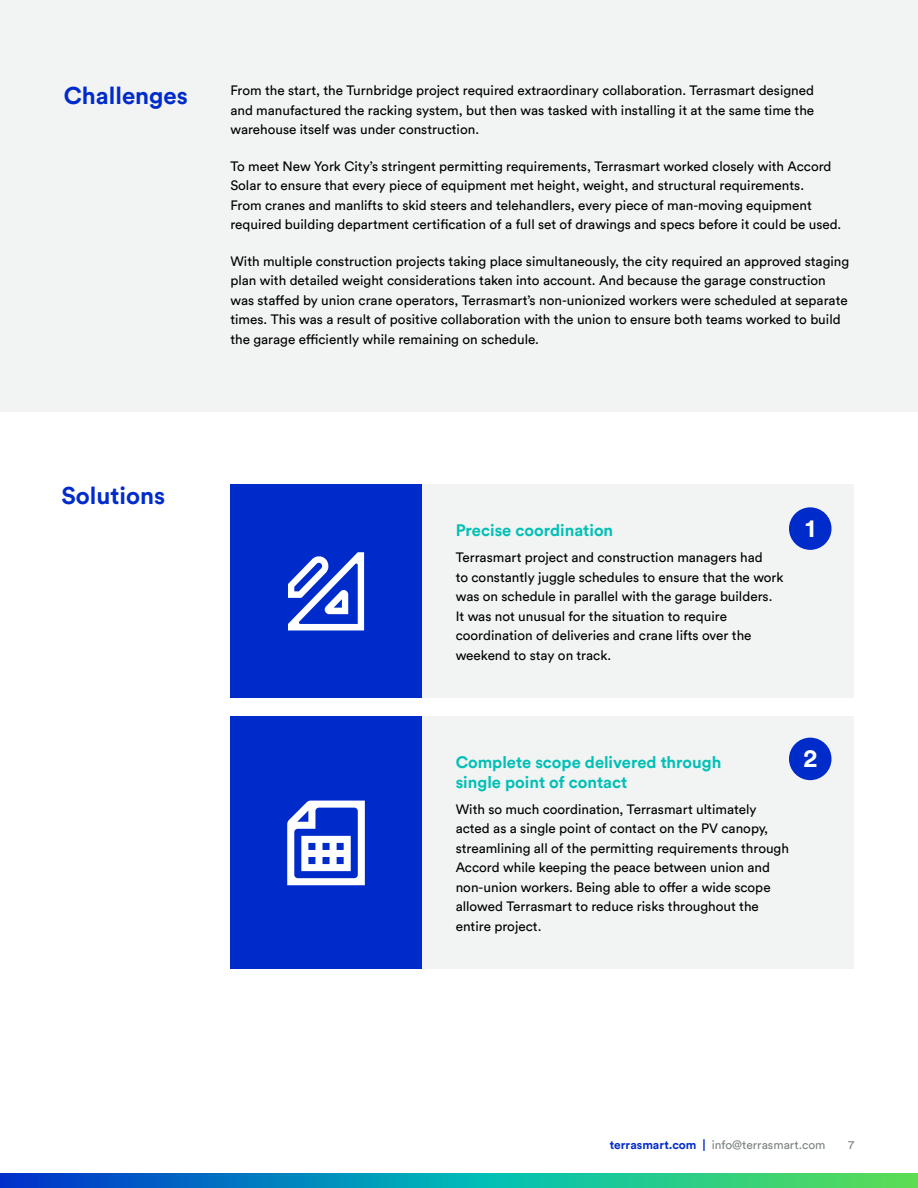
<style>
.page{position:relative;width:918px;height:1188px;background:#fff}
.page>*{position:absolute;margin:0;border:0;box-sizing:border-box;transform-origin:0 0}
.t1{font:700 25.5px "Circular Std";color:#fff}
.t2{font:700 24px "Circular Std";color:#002bcb}
.t3{font:700 16.5px/19.8px "Circular Std";color:#00c0b6}
.t4{font:13.5px/19.5px "Circular Std";color:#000}
.t5{font:12px "Circular Std";color:#7d8282}
.s1{font-weight:700;color:#002bcb}
</style>
<div class="page">
<div style="left:0;top:0;width:918px;height:411px;background:#f2f3f3"></div>
<div style="left:230px;top:485px;width:624px;height:213px;background:#f2f3f3"></div>
<div style="left:789px;top:507px;width:43px;height:43px;background:#002bcb;border-radius:50%"></div>
<div style="left:230px;top:485px;width:192px;height:213px;background:#002bcb"></div>
<div style="left:230px;top:717px;width:624px;height:252px;background:#f2f3f3"></div>
<div style="left:789px;top:738px;width:43px;height:42px;background:#002bcb;border-radius:50%"></div>
<div style="left:230px;top:717px;width:192px;height:252px;background:#002bcb"></div>
<svg style="left:288px;top:552px;width:76px;height:78px"></svg>
<svg style="left:287px;top:801px;width:78px;height:84px"></svg>
<svg style="left:0;top:1173px;width:918px;height:15px;background:#15a0a4"></svg>
<h2 class="t2" style="left:64px;top:84px;width:126px">Challenges</h2>
<p class="t4" style="left:230px;top:80px;width:585px;text-align:justify">From the start, the Turnbridge project required extraordinary collaboration. Terrasmart designed and manufactured the racking system, but then was tasked with installing it at the same time the warehouse itself was under construction.</p>
<p class="t4" style="left:230px;top:156px;width:613px">To meet New York City’s stringent permitting requirements, Terrasmart worked closely with Accord Solar to ensure that every piece of equipment met height, weight, and structural requirements.<br>From cranes and manlifts to skid steers and telehandlers, every piece of man-moving equipment required building department certification of a full set of drawings and specs before it could be used.</p>
<p class="t4" style="left:230px;top:251px;width:620px">With multiple construction projects taking place simultaneously, the city required an approved staging plan with detailed weight considerations taken into account. And because the garage construction was staffed by union crane operators, Terrasmart’s non-unionized workers were scheduled at separate times. This was a result of positive collaboration with the union to ensure both teams worked to build the garage efficiently while remaining on schedule.</p>
<h2 class="t2" style="left:61px;top:484px;width:105px">Solutions</h2>
<p class="t3" style="left:456px;top:521px;width:159px">Precise coordination</p>
<p class="t4" style="left:456px;top:548px;width:329px">Terrasmart project and construction managers had<br>to constantly juggle schedules to ensure that the work was on schedule in parallel with the garage builders.<br>It was not unusual for the situation to require coordination of deliveries and crane lifts over the weekend to stay on track.</p>
<h1 class="t1" style="left:805px;top:516px;width:12px">1</h1>
<p class="t3" style="left:456px;top:753px;width:267px">Complete scope delivered through single point of contact</p>
<p class="t4" style="left:456px;top:799px;width:335px">With so much coordination, Terrasmart ultimately acted as a single point of contact on the PV canopy, streamlining all of the permitting requirements through Accord while keeping the peace between union and non-union workers. Being able to offer a wide scope allowed Terrasmart to reduce risks throughout the entire project.</p>
<h1 class="t1" style="left:803px;top:746px;width:15px">2</h1>
<p class="t5" style="left:610px;top:1140px;width:217px"><span class="s1">terrasmart.com |</span> info@terrasmart.com</p>
<p class="t5" style="left:848px;top:1138px;width:7px">7</p>
</div>
